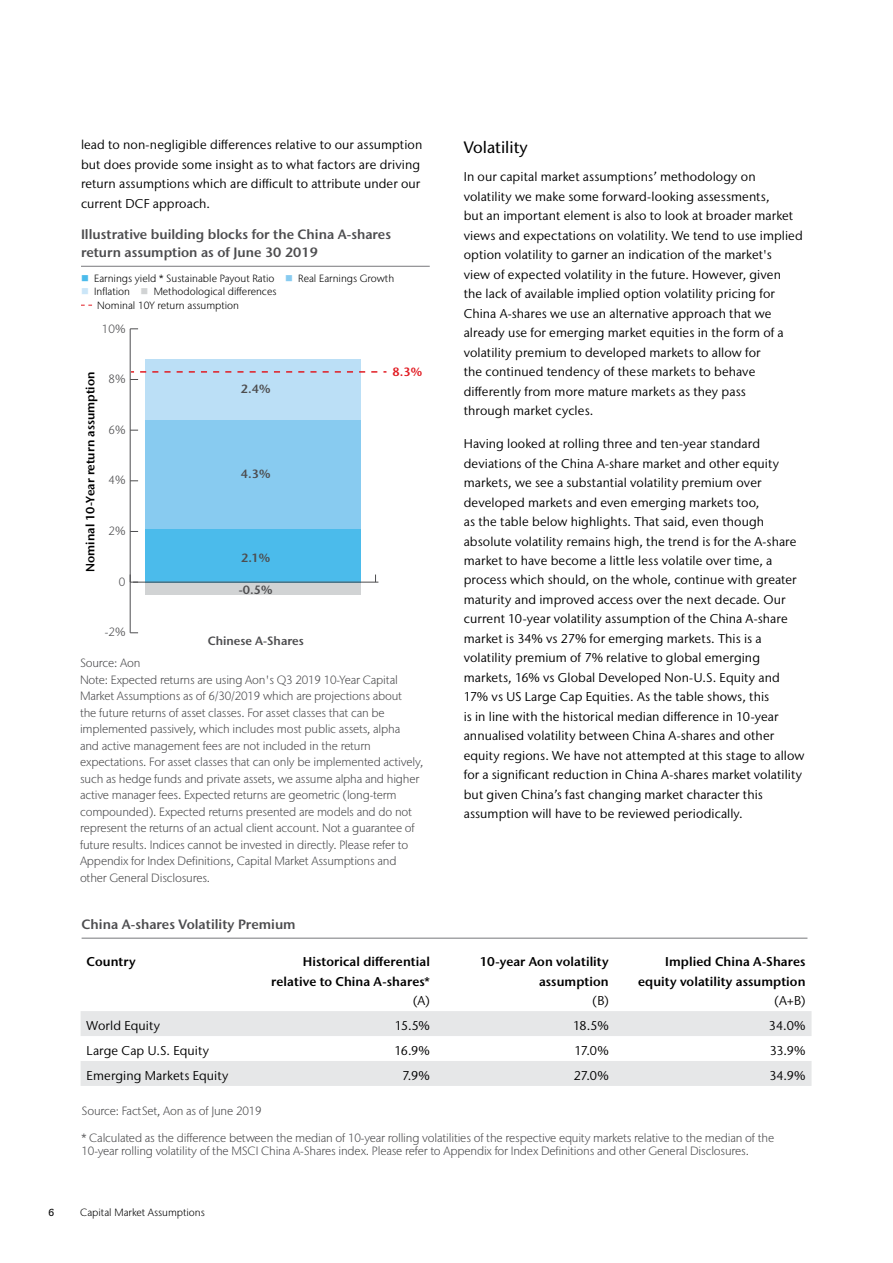
<style>
.page{position:relative;width:893px;height:1263px;background:#fff}
.page>*{position:absolute;margin:0;border:0;box-sizing:border-box;transform-origin:0 0}
.t1{font:500 16.5px "Stone Sans IIITC Pro";color:#000}
.t2{font:600 13.5px/18px "Stone Sans IIITC Std";color:#4d4d4f}
.t3{font:12.75px/19.5px "Stone Sans IIITC Std";letter-spacing:.005em;color:#000}
.t4{font:600 12.75px/19.5px "Stone Sans IIITC Std";letter-spacing:.005em;color:#000;text-align:right}
.t5{font:300 12px/16.5px "Stone Sans IIITC Std";letter-spacing:-.015em;color:#4d4d4f}
.t6{font:600 12px "Stone Sans IIITC Pro";color:#4d4d4f}
.t7{font:600 12px "Stone Sans IIITC Pro";color:#000}
.t8{font:300 12px "Stone Sans IIITC Pro";color:#4d4d4f}
.t9{font:600 12px "Stone Sans IIITC Pro";color:#e11b22}
.t10{font:300 10.5px/13.5px "Stone Sans IIITC Pro";color:#000}
.t11{font:300 10.5px "Stone Sans IIITC Std";color:#000}
.t12{font:500 10.5px "Prelo Slab";color:#000}
.s1{color:#4bbbeb}
.s2{color:#88cbf0}
.s3{color:#cbe6f8}
.s4{color:#d1d3d4}
</style>
<div class="page">
<hr style="left:82px;top:938px;width:725px;height:1px;background:#77787b">
<hr style="left:81px;top:266px;width:349px;height:1px;background:#77787b">
<hr style="left:130px;top:329px;width:1px;height:304px;background:#4d4d4f">
<svg style="left:130px;top:574px;width:8px;height:9px"></svg>
<div style="left:145px;top:582px;width:216px;height:13px;background:#d1d3d4"></div>
<div style="left:145px;top:529px;width:216px;height:53px;background:#4bbbeb"></div>
<div style="left:145px;top:359px;width:216px;height:61px;background:#bbdff6"></div>
<div style="left:145px;top:420px;width:216px;height:109px;background:#88cbf0"></div>
<svg style="left:140px;top:371px;width:246px;height:2px"></svg>
<hr style="left:133px;top:582px;width:245px;height:1px;background:#4d4d4f">
<svg style="left:81px;top:1011px;width:730px;height:75px;fill:#e6e7e8"></svg>
<p class="t3" style="left:81px;top:135px;width:343px">lead to non-negligible differences relative to our assumption but does provide some insight as to what factors are driving return assumptions which are difficult to attribute under our current DCF approach.</p>
<p class="t2" style="left:81px;top:225px;width:311px">Illustrative building blocks for the China A-shares return assumption as of June 30 2019</p>
<p class="t10" style="left:81px;top:271px;width:315px"><span class="s1">■</span> Earnings yield * Sustainable Payout Ratio <span class="s2">■</span> Real Earnings Growth</p>
<p class="t10" style="left:97px;top:285px;width:181px;text-indent:-16px"><span class="s3">■</span> Inflation <span class="s4">■</span> Methodological differences<br>Nominal 10Y return assumption</p>
<p class="t8" style="left:102px;top:321px;width:25px">10%</p>
<p class="t7" style="left:83px;top:572px;width:201px;rotate:-90deg">Nominal 10-Year return assumption</p>
<p class="t8" style="left:108px;top:372px;width:18px">8%</p>
<p class="t8" style="left:108px;top:422px;width:18px">6%</p>
<p class="t8" style="left:108px;top:473px;width:18px">4%</p>
<p class="t8" style="left:108px;top:524px;width:18px">2%</p>
<p class="t8" style="left:119px;top:574px;width:8px">0</p>
<p class="t8" style="left:105px;top:625px;width:22px">-2%</p>
<p class="t6" style="left:241px;top:381px;width:31px">2.4%</p>
<p class="t6" style="left:241px;top:466px;width:31px">4.3%</p>
<p class="t6" style="left:241px;top:550px;width:30px">2.1%</p>
<p class="t6" style="left:239px;top:582px;width:35px">-0.5%</p>
<p class="t6" style="left:208px;top:633px;width:98px">Chinese A-Shares</p>
<p class="t9" style="left:392px;top:364px;width:31px">8.3%</p>
<p class="t5" style="left:80px;top:655px;width:345px">Source: Aon<br>Note: Expected returns are using Aon's Q3 2019 10-Year Capital Market Assumptions as of 6/30/2019 which are projections about<br>the future returns of asset classes. For asset classes that can be implemented passively, which includes most public assets, alpha<br>and active management fees are not included in the return expectations. For asset classes that can only be implemented actively, such as hedge funds and private assets, we assume alpha and higher active manager fees. Expected returns are geometric (long-term compounded). Expected returns presented are models and do not represent the returns of an actual client account. Not a guarantee of future results. Indices cannot be invested in directly. Please refer to Appendix for Index Definitions, Capital Market Assumptions and other General Disclosures.</p>
<p class="t2" style="left:82px;top:915px;width:216px">China A-shares Volatility Premium</p>
<p class="t4" style="left:87px;top:952px;width:51px">Country</p>
<p class="t4" style="left:271px;top:952px;width:160px">Historical differential relative to China A-shares*</p>
<p class="t3" style="left:413px;top:991px;width:18px">(A)</p>
<p class="t1" style="left:464px;top:137px;width:65px">Volatility</p>
<p class="t3" style="left:464px;top:167px;width:341px">In our capital market assumptions’ methodology on volatility we make some forward-looking assessments,<br>but an important element is also to look at broader market views and expectations on volatility. We tend to use implied option volatility to garner an indication of the market's<br>view of expected volatility in the future. However, given<br>the lack of available implied option volatility pricing for China A-shares we use an alternative approach that we already use for emerging market equities in the form of a volatility premium to developed markets to allow for<br>the continued tendency of these markets to behave differently from more mature markets as they pass<br>through market cycles.</p>
<p class="t3" style="left:464px;top:434px;width:342px">Having looked at rolling three and ten-year standard deviations of the China A-share market and other equity markets, we see a substantial volatility premium over developed markets and even emerging markets too,<br>as the table below highlights. That said, even though absolute volatility remains high, the trend is for the A-share market to have become a little less volatile over time, a process which should, on the whole, continue with greater maturity and improved access over the next decade. Our current 10-year volatility assumption of the China A-share market is 34% vs 27% for emerging markets. This is a volatility premium of 7% relative to global emerging markets, 16% vs Global Developed Non-U.S. Equity and 17% vs US Large Cap Equities. As the table shows, this<br>is in line with the historical median difference in 10-year annualised volatility between China A-shares and other equity regions. We have not attempted at this stage to allow for a significant reduction in China A-shares market volatility but given China’s fast changing market character this assumption will have to be reviewed periodically.</p>
<p class="t4" style="left:480px;top:952px;width:131px">10-year Aon volatility assumption</p>
<p class="t3" style="left:592px;top:991px;width:18px">(B)</p>
<p class="t4" style="left:638px;top:952px;width:169px">Implied China A-Shares equity volatility assumption</p>
<p class="t3" style="left:775px;top:991px;width:32px">(A+B)</p>
<p class="t3" style="left:87px;top:1016px;width:75px">World Equity</p>
<p class="t3" style="left:395px;top:1016px;width:37px">15.5%</p>
<p class="t3" style="left:573px;top:1016px;width:37px">18.5%</p>
<p class="t3" style="left:769px;top:1016px;width:38px">34.0%</p>
<p class="t3" style="left:87px;top:1041px;width:124px">Large Cap U.S. Equity</p>
<p class="t3" style="left:394px;top:1041px;width:37px">16.9%</p>
<p class="t3" style="left:575px;top:1041px;width:36px">17.0%</p>
<p class="t3" style="left:770px;top:1041px;width:37px">33.9%</p>
<p class="t3" style="left:87px;top:1066px;width:143px">Emerging Markets Equity</p>
<p class="t3" style="left:402px;top:1066px;width:29px">7.9%</p>
<p class="t3" style="left:574px;top:1066px;width:37px">27.0%</p>
<p class="t3" style="left:769px;top:1066px;width:38px">34.9%</p>
<p class="t5" style="left:82px;top:1098px;width:694px;line-height:26.2px">Source: FactSet, Aon as of June 2019<br>* Calculated as the difference between the median of 10-year rolling volatilities of the respective equity markets relative to the median of the</p>
<p class="t5" style="left:82px;top:1143px;width:669px">10-year rolling volatility of the MSCI China A-Shares index. Please refer to Appendix for Index Definitions and other General Disclosures.</p>
<p class="t12" style="left:49px;top:1206px;width:7px">6</p>
<p class="t11" style="left:80px;top:1206px;width:126px">Capital Market Assumptions</p>
</div>
